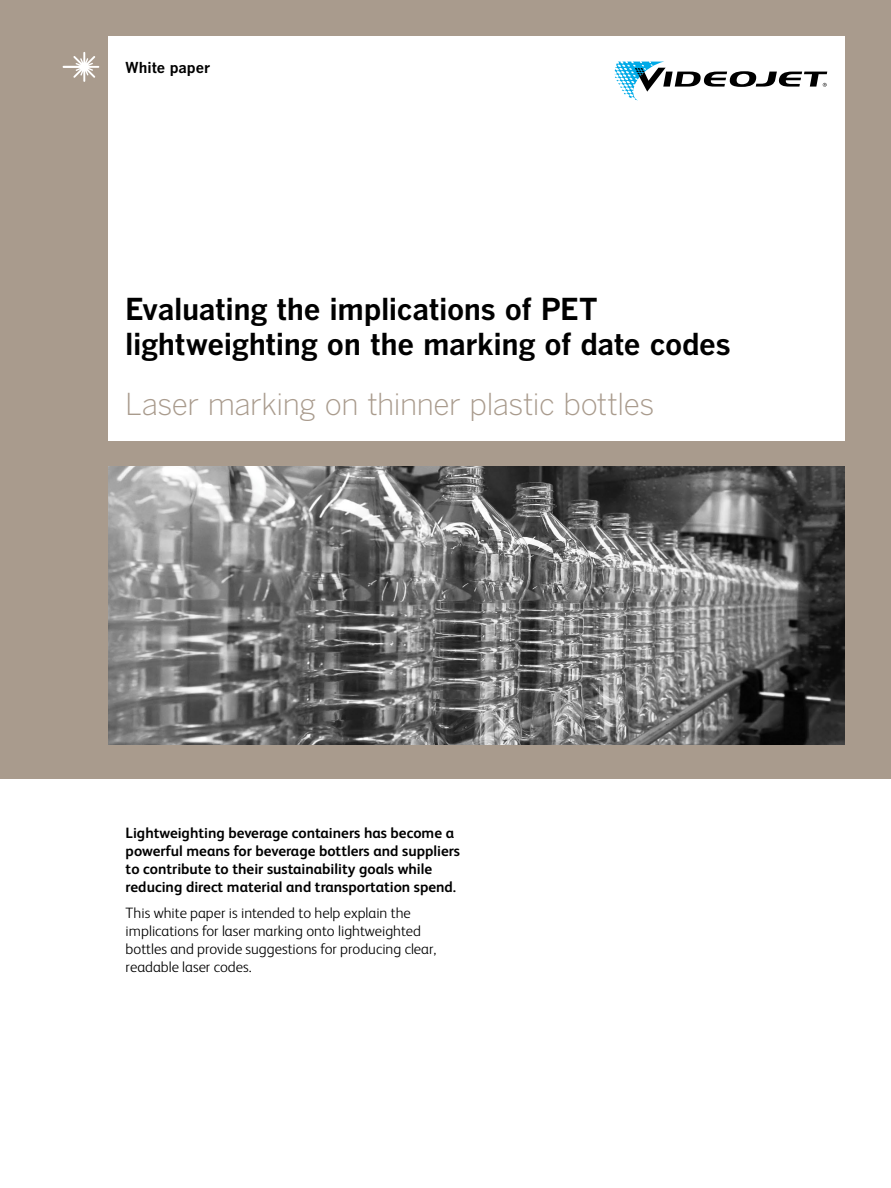
<style>
.page{position:relative;width:891px;height:1188px;background:#fff}
.page>*{position:absolute;margin:0;border:0;box-sizing:border-box;transform-origin:0 0}
.t1{font:30px/34.5px "Benton Got Bol";letter-spacing:-.015em;color:#000}
.t2{font:30px "Benton Got Lt";letter-spacing:-.02em;color:#a99b8d}
.t3{font:700 15px/18px "FS Albert";color:#000}
.t4{font:300 15px/18px "FS Albert";color:#000}
.t5{font:15px "Benton Got Bol";letter-spacing:-.005em;color:#000}
</style>
<div class="page">
<div style="left:0;top:0;width:891px;height:778px;background:#a99b8d"></div>
<div style="left:108px;top:36px;width:737px;height:405px;background:#fff"></div>
<svg style="left:615px;top:62px;width:212px;height:38px"></svg>
<svg style="left:63px;top:52px;width:36px;height:30px"></svg>
<img style="left:108px;top:467px;width:737px;height:277px">
<p class="t5" style="left:125px;top:58px;width:87px">White paper</p>
<h1 class="t1" style="left:125px;top:291px;width:607px">Evaluating the implications of PET lightweighting on the marking of date codes</h1>
<h1 class="t2" style="left:125px;top:386px;width:531px">Laser marking on thinner plastic bottles</h1>
<p class="t3" style="left:126px;top:824px;width:336px">Lightweighting beverage containers has become a powerful means for beverage bottlers and suppliers to contribute to their sustainability goals while reducing direct material and transportation spend.</p>
<p class="t4" style="left:126px;top:904px;width:312px">This white paper is intended to help explain the implications for laser marking onto lightweighted bottles and provide suggestions for producing clear, readable laser codes.</p>
</div>
